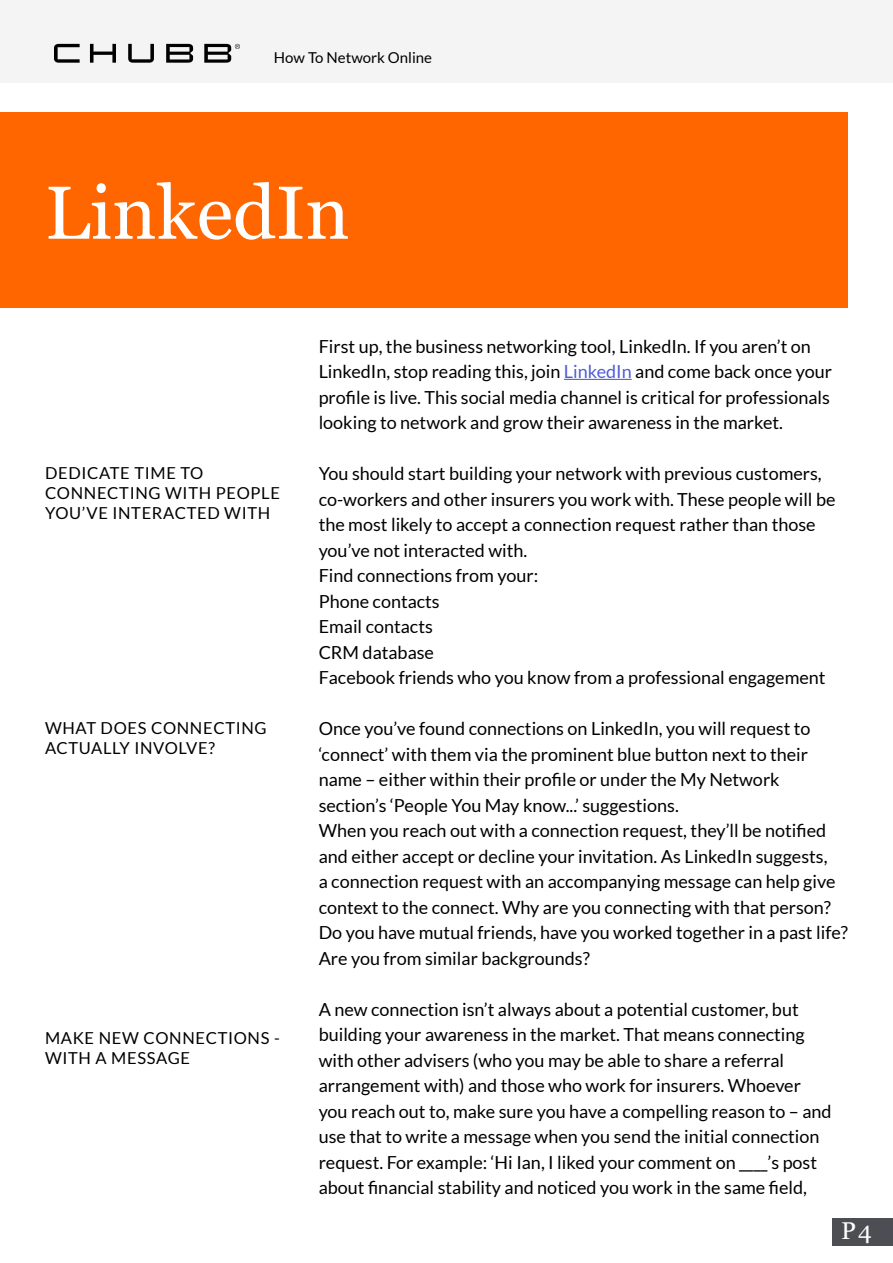
<style>
.page{position:relative;width:893px;height:1263px;background:#fff}
.page>*{position:absolute;margin:0;border:0;box-sizing:border-box;transform-origin:0 0}
.t1{font:75px "Georgia";color:#fff}
.t2{font:24.3px "Georgia";color:#fff}
.t3{font:18px/25.5px "Lato";color:#000}
.t4{font:16.5px/19.8px "Lato";letter-spacing:.04em;color:#000}
.t5{font:15px "Lato";color:#000}
.s1{color:#4f5cd6}
</style>
<div class="page">
<div style="left:0;top:0;width:893px;height:82px;background:#f4f4f4"></div>
<div style="left:832px;top:1218px;width:61px;height:27px;background:#4b4e53"></div>
<svg style="left:54px;top:44px;width:186px;height:19px"></svg>
<div style="left:0;top:112px;width:848px;height:196px;background:#f60"></div>
<hr style="left:564px;top:379px;width:68px;height:1px;background:#4f5cd6">
<p class="t5" style="left:274px;top:49px;width:160px">How To Network Online</p>
<h1 class="t1" style="left:45px;top:158px;width:306px">LinkedIn</h1>
<p class="t4" style="left:45px;top:463px;width:236px">DEDICATE TIME TO<br>CONNECTING WITH PEOPLE<br>YOU’VE INTERACTED WITH</p>
<p class="t4" style="left:45px;top:718px;width:223px">WHAT DOES CONNECTING<br>ACTUALLY INVOLVE?</p>
<p class="t4" style="left:45px;top:1028px;width:236px">MAKE NEW CONNECTIONS -<br>WITH A MESSAGE</p>
<p class="t3" style="left:319px;top:333px;width:515px">First up, the business networking tool, LinkedIn. If you aren’t on LinkedIn, stop reading this, join <span class="s1">LinkedIn</span> and come back once your profile is live. This social media channel is critical for professionals looking to network and grow their awareness in the market.</p>
<p class="t3" style="left:319px;top:461px;width:518px">You should start building your network with previous customers, co-workers and other insurers you work with. These people will be the most likely to accept a connection request rather than those you’ve not interacted with.<br>Find connections from your:<br>Phone contacts<br>Email contacts<br>CRM database<br>Facebook friends who you know from a professional engagement</p>
<p class="t3" style="left:319px;top:716px;width:531px">Once you’ve found connections on LinkedIn, you will request to ‘connect’ with them via the prominent blue button next to their name – either within their profile or under the My Network section’s ‘People You May know...’ suggestions.<br>When you reach out with a connection request, they’ll be notified and either accept or decline your invitation. As LinkedIn suggests,<br>a connection request with an accompanying message can help give context to the connect. Why are you connecting with that person?<br>Do you have mutual friends, have you worked together in a past life?<br>Are you from similar backgrounds?</p>
<p class="t3" style="left:319px;top:996px;width:514px">A new connection isn’t always about a potential customer, but building your awareness in the market. That means connecting with other advisers (who you may be able to share a referral arrangement with) and those who work for insurers. Whoever you reach out to, make sure you have a compelling reason to – and use that to write a message when you send the initial connection request. For example: ‘Hi Ian, I liked your comment on ____’s post about financial stability and noticed you work in the same field,</p>
<h2 class="t2" style="left:841px;top:1213px;width:32px">P4</h2>
</div>
